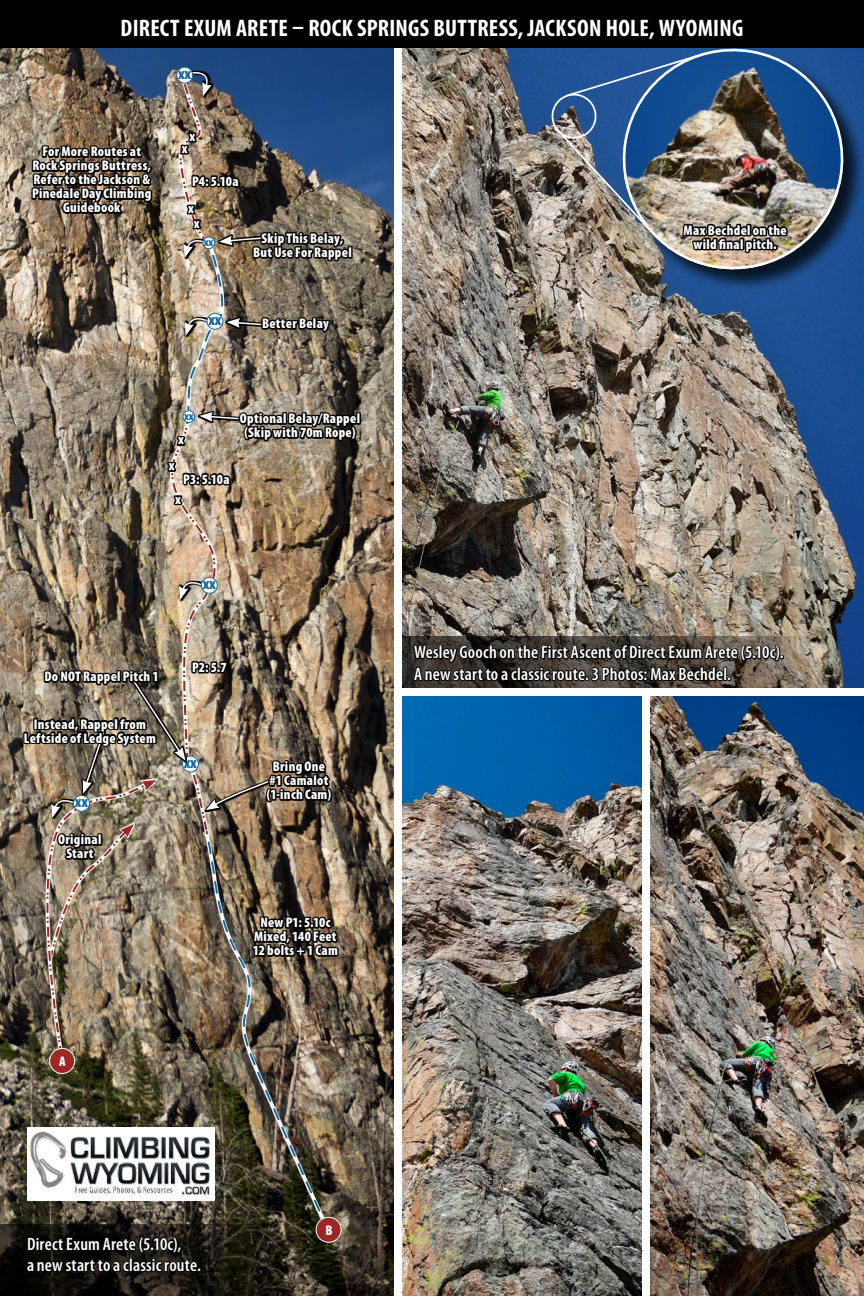
<style>
.page{position:relative;width:864px;height:1296px;background:#fff}
.page>*{position:absolute;margin:0;border:0;box-sizing:border-box;transform-origin:0 0}
.t1{font:700 condensed 24px "Myriad Pro";letter-spacing:.01em;color:#fff}
.t2{font:600 condensed 18px "Myriad Pro";letter-spacing:.01em;color:#fff}
.Bolted_Belay{font:900 condensed 16px "Myriad Pro";letter-spacing:-.02em;color:#16689b}
.Topo_Label{font:900 condensed 14px/14px "Myriad Pro";letter-spacing:.02em;color:#fff;text-align:center}
.Route{font:900 condensed 14px "Myriad Pro";color:#fff}
.Bolted_Belay-2{font:900 condensed 11.6px "Myriad Pro";color:#16689b}
</style>
<div class="page">
<img style="left:0;top:48px;width:390px;height:1248px">
<img style="left:204px;top:1058px;width:126px;height:173px">
<div style="left:316px;top:1217px;width:25px;height:25px;background:#9e2624;border-radius:50%"></div>
<div style="left:316px;top:1217px;width:26px;height:26px;border:1px solid #fff;border-radius:50%"></div>
<div style="left:50px;top:1048px;width:25px;height:26px;background:#9e2624;border-radius:50%"></div>
<div style="left:49px;top:1048px;width:26px;height:26px;border:1px solid #fff;border-radius:50%"></div>
<div style="left:356px;top:412px;width:5px;height:13px;border:3px solid #000"></div>
<svg style="left:0;top:1224px;width:290px;height:72px;background:#1d1a11"></svg>
<svg style="left:25px;top:1212px;width:176px;height:84px;background:#17150f"></svg>
<img style="left:22px;top:48px;width:337px;height:1010px">
<img style="left:390px;top:48px;width:474px;height:636px">
<img style="left:390px;top:684px;width:248px;height:612px">
<img style="left:638px;top:684px;width:226px;height:612px">
<div style="left:623px;top:49px;width:241px;height:243px;background:#000;opacity:.75"></div>
<svg style="left:612px;top:48px;width:242px;height:229px;background:#355985"></svg>
<svg style="left:402px;top:637px;width:408px;height:51px;background:#776d5e"></svg>
<svg style="left:412px;top:588px;width:372px;height:135px;background:#566065"></svg>
<img style="left:549px;top:52px;width:240px;height:264px">
<div style="left:0;top:0;width:864px;height:48px;background:#000"></div>
<div style="left:27px;top:1128px;width:188px;height:73px;background:#fff"></div>
<img style="left:29px;top:1131px;width:181px;height:65px">
<h1 class="t1" style="left:121px;top:13px;width:624px">DIRECT EXUM ARETE – ROCK SPRINGS BUTTRESS, JACKSON HOLE, WYOMING</h1>
<p class="Bolted_Belay" style="left:178px;top:63px;width:15px">xx</p>
<p class="Topo_Label" style="left:32px;top:144px;width:121px">For More Routes at<br>Rock Springs Buttress,<br>Refer to the Jackson &amp;<br>Pinedale Day Climbing<br>Guidebook</p>
<p class="Topo_Label" style="left:189px;top:129px;width:7px">x</p>
<p class="Topo_Label" style="left:182px;top:141px;width:7px">x</p>
<p class="Topo_Label" style="left:192px;top:174px;width:48px">P4: 5.10a</p>
<p class="Topo_Label" style="left:188px;top:201px;width:7px">x</p>
<p class="Topo_Label" style="left:194px;top:216px;width:7px">x</p>
<p class="Bolted_Belay-2" style="left:204px;top:235px;width:11px">xx</p>
<p class="Topo_Label" style="left:262px;top:231px;width:83px">Skip This Belay,</p>
<p class="Topo_Label" style="left:253px;top:245px;width:100px">But Use For Rappel</p>
<p class="Bolted_Belay" style="left:208px;top:310px;width:15px">xx</p>
<p class="Topo_Label" style="left:262px;top:316px;width:68px">Better Belay</p>
<p class="Bolted_Belay-2" style="left:184px;top:408px;width:11px">xx</p>
<p class="Topo_Label" style="left:178px;top:432px;width:7px">x</p>
<p class="Topo_Label" style="left:169px;top:458px;width:7px">x</p>
<p class="Topo_Label" style="left:183px;top:472px;width:48px">P3: 5.10a</p>
<p class="Topo_Label" style="left:175px;top:492px;width:7px">x</p>
<p class="Topo_Label" style="left:240px;top:411px;width:122px">Optional Belay/Rappel (Skip with 70m Rope)</p>
<p class="Bolted_Belay" style="left:203px;top:574px;width:15px">xx</p>
<p class="Topo_Label" style="left:44px;top:669px;width:116px">Do NOT Rappel Pitch 1</p>
<p class="Topo_Label" style="left:24px;top:716px;width:134px">Instead, Rappel from<br>Leftside of Ledge System</p>
<p class="Bolted_Belay" style="left:75px;top:792px;width:15px">xx</p>
<p class="Topo_Label" style="left:58px;top:832px;width:45px">Original<br>Start</p>
<p class="Topo_Label" style="left:192px;top:660px;width:36px">P2: 5.7</p>
<p class="Bolted_Belay" style="left:184px;top:752px;width:15px">xx</p>
<p class="Topo_Label" style="left:273px;top:759px;width:54px">Bring One</p>
<p class="Topo_Label" style="left:269px;top:773px;width:61px">#1 Camalot</p>
<p class="Topo_Label" style="left:267px;top:787px;width:66px">(1-inch Cam)</p>
<p class="Topo_Label" style="left:260px;top:915px;width:71px">New P1: 5.10c</p>
<p class="Topo_Label" style="left:254px;top:929px;width:84px">Mixed, 140 Feet</p>
<p class="Topo_Label" style="left:253px;top:943px;width:87px">12 bolts + 1 Cam</p>
<p class="Route" style="left:59px;top:1053px;width:8px">A</p>
<p class="Topo_Label" style="left:684px;top:223px;width:105px">Max Bechdel on the wild final pitch.</p>
<p class="t2" style="left:414px;top:641px;width:371px">Wesley Gooch on the First Ascent of Direct Exum Arete (5.10c).</p>
<p class="t2" style="left:414px;top:663px;width:319px">A new start to a classic route. 3 Photos: Max Bechdel.</p>
<p class="t2" style="left:27px;top:1232px;width:156px">Direct Exum Arete (5.10c),</p>
<p class="t2" style="left:27px;top:1254px;width:175px">a new start to a classic route.</p>
<p class="Route" style="left:325px;top:1221px;width:9px">B</p>
</div>
